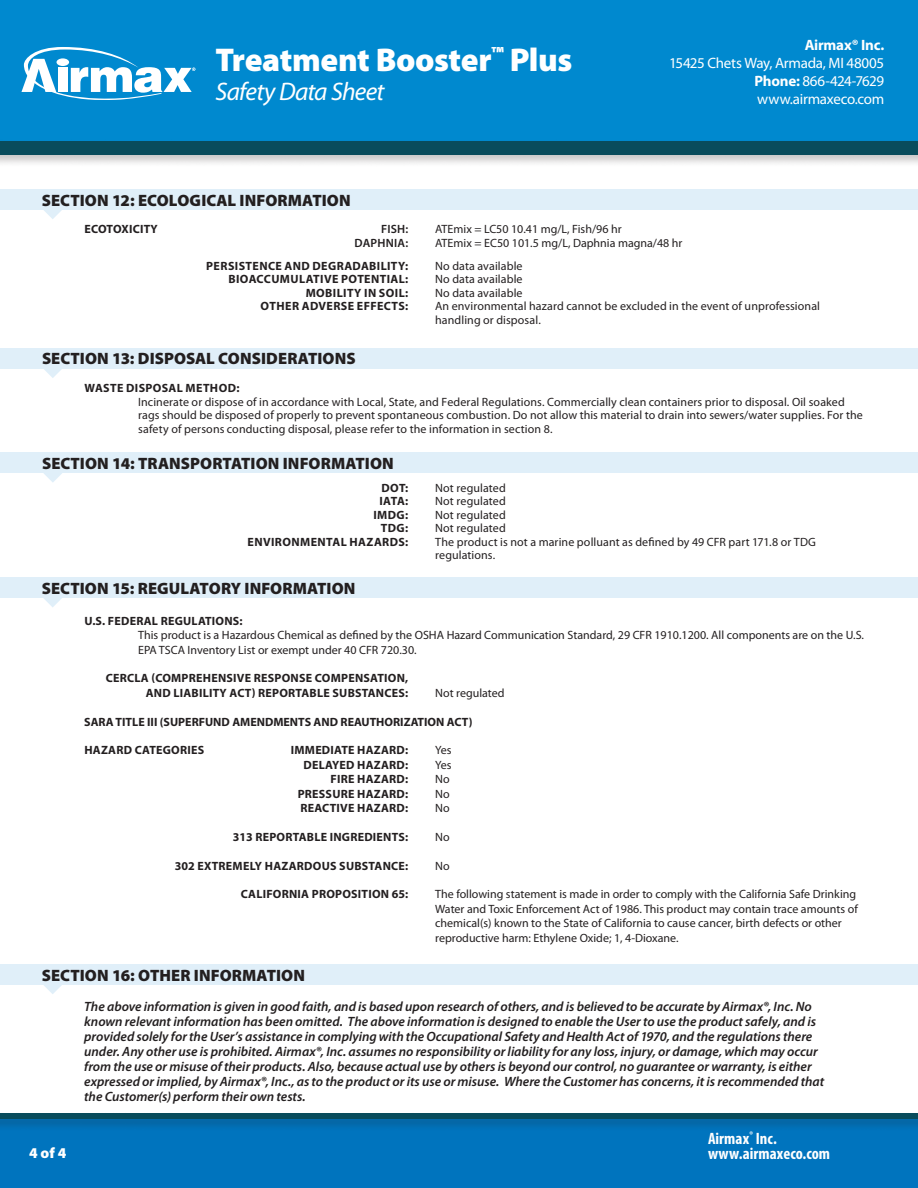
<style>
.page{position:relative;width:918px;height:1188px;background:#fff}
.page>*{position:absolute;margin:0;border:0;box-sizing:border-box;transform-origin:0 0}
.t1{font:900 33px "Myriad Pro";letter-spacing:-.015em;color:#fff}
.t2{font:italic 25.5px "Myriad Pro";letter-spacing:-.03em;color:#fff}
.t3{font:900 16.5px "Myriad Pro";letter-spacing:.005em;color:#231f20}
.t4{font:700 condensed 16.5px "Myriad Pro";letter-spacing:.005em;color:#fff}
.t5{font:15px/18px "Myriad Pro";letter-spacing:-.02em;color:#fff;text-align:justify}
.t6{font:700 15px "Myriad Pro";letter-spacing:-.015em;color:#fff}
.t7{font:900 15px "Myriad Pro";color:#fff}
.t8{font:italic 600 13.5px/15px "Myriad Pro";color:#231f20}
.sidebyside_list{font:12px/14.4px "Myriad Pro";color:#231f20}
.Section_Sub_Head_Bol{font:12px/13.5px "Myriad Pro";letter-spacing:.005em;color:#231f20}
.sidebyside_list-2{font:700 12px "Myriad Pro";letter-spacing:.02em;color:#231f20}
.sidebyside_list-3{font:700 12px "Myriad Pro";color:#231f20}
.sidebyside_list-4{font:600 12px "Myriad Pro";letter-spacing:.02em;color:#231f20}
.s1{font-weight:700}
</style>
<div class="page">
<div style="left:0;top:0;width:918px;height:155px;background:#0089cf"></div>
<div style="left:0;top:139px;width:918px;height:28px;background:#231f20;opacity:.25"></div>
<div style="left:0;top:141px;width:918px;height:14px;background:#094c5c"></div>
<div style="left:0;top:1114px;width:918px;height:74px;background:#0074be"></div>
<div style="left:0;top:1112px;width:918px;height:20px;background:#231f20;opacity:.25"></div>
<div style="left:0;top:1114px;width:918px;height:5px;background:#094c5c"></div>
<svg style="left:21px;top:47px;width:174px;height:53px"></svg>
<div style="left:57px;top:58px;width:12px;height:8px;background:#fff;border-radius:50%"></div>
<div style="left:0;top:577px;width:918px;height:21px;background:#e0eff9"></div>
<svg style="left:43px;top:598px;width:19px;height:9px"></svg>
<div style="left:0;top:964px;width:918px;height:21px;background:#e0eff9"></div>
<svg style="left:44px;top:985px;width:18px;height:9px"></svg>
<div style="left:0;top:348px;width:918px;height:21px;background:#e0eff9"></div>
<svg style="left:44px;top:369px;width:18px;height:9px"></svg>
<div style="left:0;top:452px;width:918px;height:21px;background:#e0eff9"></div>
<svg style="left:44px;top:473px;width:18px;height:9px"></svg>
<div style="left:0;top:189px;width:918px;height:21px;background:#e0eff9"></div>
<svg style="left:44px;top:210px;width:18px;height:9px"></svg>
<h1 class="t1" style="left:216px;top:38px;width:358px">Treatment Booster<sup>™</sup> Plus</h1>
<h2 class="t2" style="left:216px;top:75px;width:170px">Safety Data Sheet</h2>
<p class="t6" style="left:805px;top:35px;width:81px">Airmax® Inc.</p>
<p class="t5" style="left:755px;top:54px;width:131px;text-indent:-85px">15425 Chets Way, Armada, MI 48005<br><span class="s1">Phone:</span> 866-424-7629 www.airmaxeco.com</p>
<p class="t3" style="left:42px;top:189px;width:310px">SECTION 12: ECOLOGICAL INFORMATION</p>
<p class="sidebyside_list-2" style="left:84px;top:221px;width:75px">ECOTOXICITY</p>
<p class="sidebyside_list-4" style="left:381px;top:221px;width:29px">FISH:</p>
<p class="sidebyside_list" style="left:435px;top:222px;width:188px">ATEmix = LC50 10.41 mg/L, Fish/96 hr</p>
<p class="sidebyside_list-4" style="left:355px;top:236px;width:55px">DAPHNIA:</p>
<p class="sidebyside_list" style="left:435px;top:236px;width:249px">ATEmix = EC50 101.5 mg/L, Daphnia magna/48 hr</p>
<p class="sidebyside_list-2" style="left:206px;top:258px;width:203px">PERSISTENCE AND DEGRADABILITY:</p>
<p class="sidebyside_list" style="left:435px;top:258px;width:89px">No data available</p>
<p class="sidebyside_list-2" style="left:228px;top:271px;width:181px">BIOACCUMULATIVE POTENTIAL:</p>
<p class="sidebyside_list" style="left:435px;top:272px;width:89px">No data available</p>
<p class="sidebyside_list-2" style="left:306px;top:285px;width:104px">MOBILITY IN SOIL:</p>
<p class="sidebyside_list" style="left:435px;top:285px;width:89px">No data available</p>
<p class="sidebyside_list-2" style="left:261px;top:298px;width:149px">OTHER ADVERSE EFFECTS:</p>
<p class="sidebyside_list" style="left:435px;top:299px;width:386px;line-height:13.5px">An environmental hazard cannot be excluded in the event of unprofessional handling or disposal.</p>
<p class="t3" style="left:42px;top:348px;width:315px">SECTION 13: DISPOSAL CONSIDERATIONS</p>
<p class="Section_Sub_Head_Bol" style="left:138px;top:381px;width:726px;text-indent:-54px"><span class="s1">WASTE DISPOSAL METHOD:<br></span>Incinerate or dispose of in accordance with Local, State, and Federal Regulations. Commercially clean containers prior to disposal. Oil soaked rags should be disposed of properly to prevent spontaneous combustion. Do not allow this material to drain into sewers/water supplies. For the safety of persons conducting disposal, please refer to the information in section 8.</p>
<p class="t3" style="left:42px;top:452px;width:353px">SECTION 14: TRANSPORTATION INFORMATION</p>
<p class="sidebyside_list-2" style="left:381px;top:480px;width:28px">DOT:</p>
<p class="sidebyside_list" style="left:435px;top:480px;width:72px">Not regulated</p>
<p class="sidebyside_list-2" style="left:379px;top:493px;width:30px">IATA:</p>
<p class="sidebyside_list" style="left:435px;top:494px;width:72px">Not regulated</p>
<p class="sidebyside_list-2" style="left:373px;top:507px;width:36px">IMDG:</p>
<p class="sidebyside_list" style="left:435px;top:507px;width:72px">Not regulated</p>
<p class="sidebyside_list-2" style="left:381px;top:520px;width:29px">TDG:</p>
<p class="sidebyside_list" style="left:435px;top:521px;width:72px">Not regulated</p>
<p class="sidebyside_list-2" style="left:247px;top:534px;width:162px">ENVIRONMENTAL HAZARDS:</p>
<p class="sidebyside_list" style="left:435px;top:535px;width:382px;line-height:13.5px">The product is not a marine polluant as defined by 49 CFR part 171.8 or TDG regulations.</p>
<p class="t3" style="left:42px;top:577px;width:315px">SECTION 15: REGULATORY INFORMATION</p>
<p class="Section_Sub_Head_Bol" style="left:138px;top:613px;width:727px;line-height:14.4px;text-indent:-54px"><span class="s1">U.S. FEDERAL REGULATIONS:<br></span>This product is a Hazardous Chemical as defined by the OSHA Hazard Communication Standard, 29 CFR 1910.1200. All components are on the U.S.<br>EPA TSCA Inventory List or exempt under 40 CFR 720.30.</p>
<p class="sidebyside_list-2" style="left:106px;top:671px;width:304px">CERCLA (COMPREHENSIVE RESPONSE COMPENSATION,</p>
<p class="sidebyside_list-2" style="left:146px;top:685px;width:264px">AND LIABILITY ACT) REPORTABLE SUBSTANCES:</p>
<p class="sidebyside_list" style="left:435px;top:685px;width:71px">Not regulated</p>
<p class="sidebyside_list-3" style="left:84px;top:714px;width:390px">SARA TITLE III (SUPERFUND AMENDMENTS AND REAUTHORIZATION ACT)</p>
<p class="sidebyside_list-2" style="left:84px;top:743px;width:121px">HAZARD CATEGORIES</p>
<p class="sidebyside_list-2" style="left:291px;top:743px;width:119px">IMMEDIATE HAZARD:</p>
<p class="sidebyside_list" style="left:435px;top:743px;width:18px">Yes</p>
<p class="sidebyside_list-2" style="left:304px;top:757px;width:106px">DELAYED HAZARD:</p>
<p class="sidebyside_list" style="left:435px;top:757px;width:18px">Yes</p>
<p class="sidebyside_list-2" style="left:331px;top:771px;width:79px">FIRE HAZARD:</p>
<p class="sidebyside_list" style="left:435px;top:772px;width:16px">No</p>
<p class="sidebyside_list-2" style="left:298px;top:786px;width:112px">PRESSURE HAZARD:</p>
<p class="sidebyside_list" style="left:435px;top:786px;width:16px">No</p>
<p class="sidebyside_list-2" style="left:300px;top:800px;width:109px">REACTIVE HAZARD:</p>
<p class="sidebyside_list" style="left:435px;top:801px;width:16px">No</p>
<p class="sidebyside_list-2" style="left:233px;top:829px;width:177px">313 REPORTABLE INGREDIENTS:</p>
<p class="sidebyside_list" style="left:435px;top:829px;width:16px">No</p>
<p class="sidebyside_list-2" style="left:175px;top:858px;width:235px">302 EXTREMELY HAZARDOUS SUBSTANCE:</p>
<p class="sidebyside_list" style="left:435px;top:858px;width:16px">No</p>
<p class="sidebyside_list-2" style="left:241px;top:887px;width:169px">CALIFORNIA PROPOSITION 65:</p>
<p class="sidebyside_list" style="left:435px;top:887px;width:424px">The following statement is made in order to comply with the California Safe Drinking Water and Toxic Enforcement Act of 1986. This product may contain trace amounts of chemical(s) known to the State of California to cause cancer, birth defects or other reproductive harm: Ethylene Oxide; 1, 4-Dioxane.</p>
<p class="t3" style="left:42px;top:964px;width:265px">SECTION 16: OTHER INFORMATION</p>
<p class="t8" style="left:84px;top:999px;width:742px">The above information is given in good faith, and is based upon research of others, and is believed to be accurate by Airmax®, Inc. No known relevant information has been omitted. The above information is designed to enable the User to use the product safely, and is provided solely for the User’s assistance in complying with the Occupational Safety and Health Act of 1970, and the regulations there under. Any other use is prohibited. Airmax®, Inc. assumes no responsibility or liability for any loss, injury, or damage, which may occur from the use or misuse of their products. Also, because actual use by others is beyond our control, no guarantee or warranty, is either expressed or implied, by Airmax®, Inc., as to the product or its use or misuse. Where the Customer has concerns, it is recommended that the Customer(s) perform their own tests.</p>
<p class="t4" style="left:708px;top:1128px;width:70px">Airmax<sup>®</sup> Inc.</p>
<p class="t7" style="left:29px;top:1143px;width:39px">4 of 4</p>
<p class="t4" style="left:708px;top:1143px;width:124px">www.airmaxeco.com</p>
</div>
